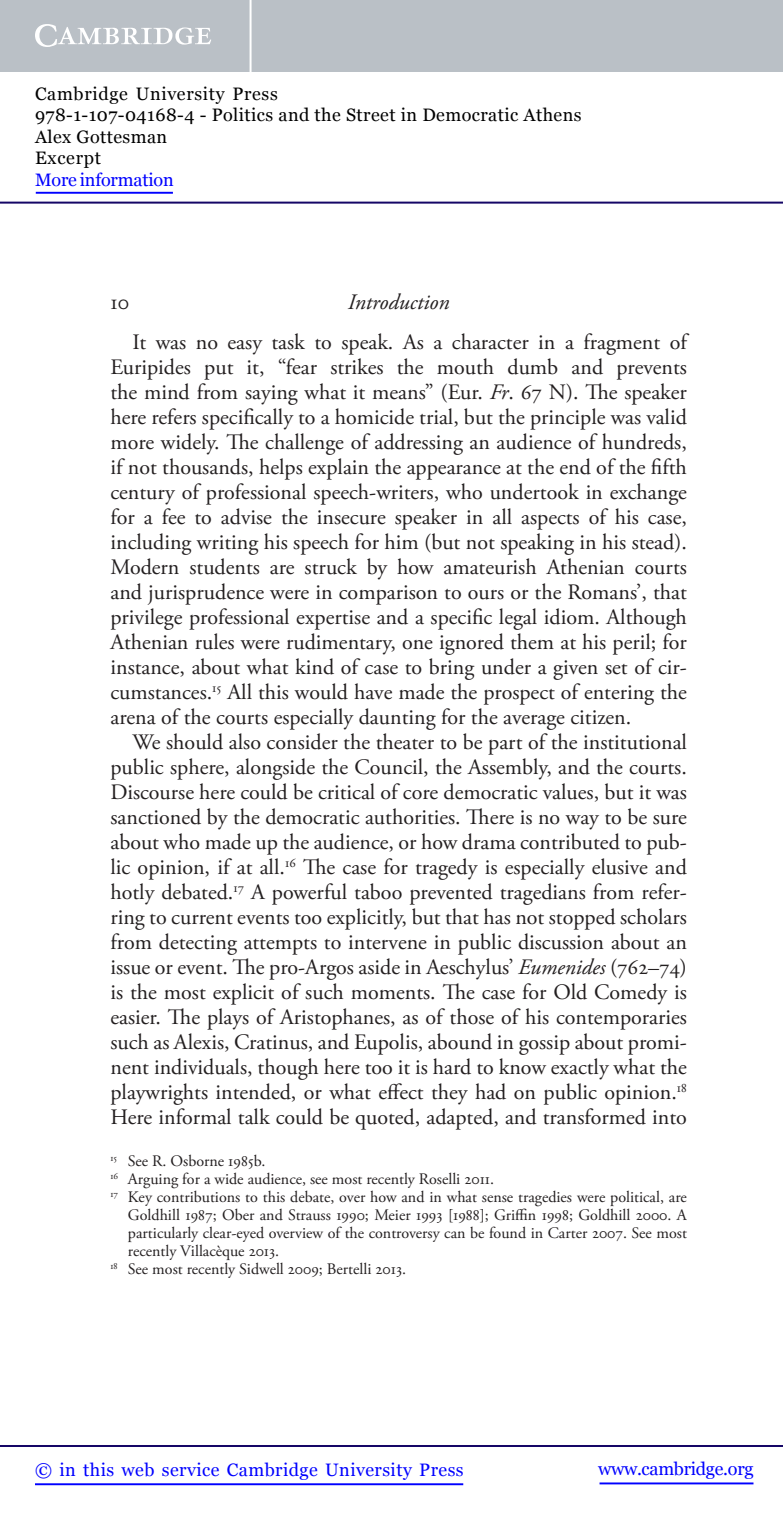
<style>
.page{position:relative;width:783px;height:1515px;background:#fff}
.page>*{position:absolute;margin:0;border:0;box-sizing:border-box;transform-origin:0 0}
.t1{font:22px/25px "Adobe Garamond Pro";letter-spacing:-.02em;color:#231f20;text-align:justify}
.t2{font:italic 22px "Adobe Garamond Pro";color:#231f20}
.t3{font:18px/21.6px "Georgia";letter-spacing:.025em;color:#000}
.t4{font:18px "Georgia";letter-spacing:.025em;color:#00f}
.t5{font:18px "Georgia";letter-spacing:-.015em;color:#00f}
.t6{font:18px "Georgia";letter-spacing:-.01em;color:#00f}
.t7{font:16px "Adobe Garamond Pro";color:#231f20}
.s1{font-style:italic}
</style>
<div class="page">
<hr style="left:599px;top:1482px;width:154px;height:2px;background:#00f">
<hr style="left:0;top:1445px;width:782px;height:2px;background:#150666">
<hr style="left:35px;top:1483px;width:428px;height:2px;background:#00f">
<div style="left:0;top:0;width:782px;height:72px;background:#bac0c6"></div>
<svg style="left:35px;top:24px;width:176px;height:23px"></svg>
<hr style="left:249px;top:0;width:2px;height:72px;background:#fff">
<hr style="left:0;top:202px;width:782px;height:2px;background:#150666">
<hr style="left:36px;top:192px;width:137px;height:2px;background:#00f">
<p class="t3" style="left:35px;top:83px;width:548px">Cambridge University Press<br>978-1-107-04168-4 - Politics and the Street in Democratic Athens<br>Alex Gottesman<br>Excerpt</p>
<p class="t6" style="left:35px;top:169px;width:140px">More information</p>
<p class="t1" style="left:110px;top:292px;width:20px">10</p>
<p class="t2" style="left:348px;top:293px;width:103px">Introduction</p>
<p class="t1" style="left:110px;top:332px;width:580px;text-indent:22px">It was no easy task to speak. As a character in a fragment of Euripides put it, “fear strikes the mouth dumb and prevents the mind from saying what it means” (Eur. <span class="s1">Fr</span> . 67 N). The speaker here refers specifically to a homicide trial, but the principle was valid more widely. The challenge of addressing an audience of hundreds, if not thousands, helps explain the appearance at the end of the fifth century of professional speech-writers, who undertook in exchange for a fee to advise the insecure speaker in all aspects of his case, including writing his speech for him (but not speaking in his stead).<br>Modern students are struck by how amateurish Athenian courts and jurisprudence were in comparison to ours or the Romans’, that privilege professional expertise and a specific legal idiom. Although Athenian rules were rudimentary, one ignored them at his peril; for instance, about what kind of case to bring under a given set of cir&shy;cumstances. <sup>15</sup> All this would have made the prospect of entering the arena of the courts especially daunting for the average citizen.</p>
<p class="t1" style="left:110px;top:732px;width:578px;text-indent:22px">We should also consider the theater to be part of the institutional public sphere, alongside the Council, the Assembly, and the courts.<br>Discourse here could be critical of core democratic values, but it was sanctioned by the democratic authorities. There is no way to be sure about who made up the audience, or how drama contributed to pub&shy;lic opinion, if at all. <sup>16</sup> The case for tragedy is especially elusive and hotly debated. <sup>17</sup> A powerful taboo prevented tragedians from refer&shy;ring to current events too explicitly, but that has not stopped scholars from detecting attempts to intervene in public discussion about an issue or event. The pro-Argos aside in Aeschylus’ <span class="s1">Eumenides</span> (762–74) is the most explicit of such moments. The case for Old Comedy is easier. The plays of Aristophanes, as of those of his contemporaries such as Alexis, Cratinus, and Eupolis, abound in gossip about promi&shy;nent individuals, though here too it is hard to know exactly what the playwrights intended, or what effect they had on public opinion. <sup>18<br></sup>Here informal talk could be quoted, adapted, and transformed into</p>
<p class="t7" style="left:110px;top:1155px;width:157px"><sup>15</sup> See R. Osborne 1985b .</p>
<p class="t7" style="left:110px;top:1173px;width:385px"><sup>16</sup> Arguing for a wide audience, see most recently Roselli 2011 .</p>
<p class="t7" style="left:110px;top:1191px;width:577px"><sup>17</sup> Key contributions to this debate, over how and in what sense tragedies were political, are</p>
<p class="t7" style="left:128px;top:1209px;width:560px">Goldhill 1987 ; Ober and Strauss 1990 ; Meier 1993 [1988]; Griffin 1998 ; Goldhill 2000 . A</p>
<p class="t7" style="left:128px;top:1227px;width:560px">particularly clear-eyed overview of the controversy can be found in Carter 2007 . See most</p>
<p class="t7" style="left:128px;top:1245px;width:153px">recently Villac è que 2013 .</p>
<p class="t7" style="left:110px;top:1263px;width:297px"><sup>18</sup> See most recently Sidwell 2009 ; Bertelli 2013 .</p>
<p class="t4" style="left:35px;top:1459px;width:430px">© in this web service Cambridge University Press</p>
<p class="t5" style="left:598px;top:1458px;width:157px">www.cambridge.org</p>
</div>
